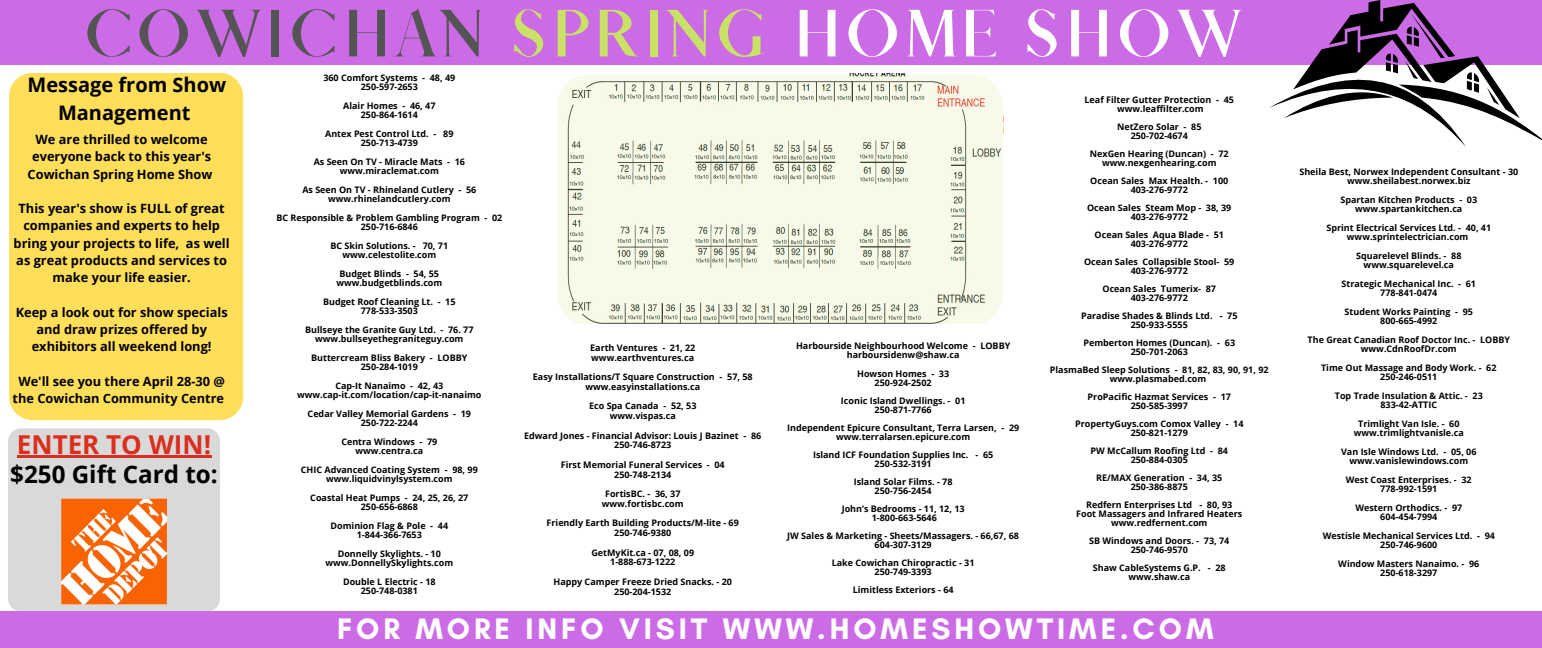
<style>
.page{position:relative;width:1542px;height:648px;background:#fff}
.page>*{position:absolute;margin:0;border:0;box-sizing:border-box;transform-origin:0 0}
.t1{font:700 60px "Afrah";letter-spacing:.085em;color:#545454}
.t2{font:700 30.2px "Glacial Indifference";letter-spacing:.13em;color:#fff}
.t3{font:700 26px "Open Sans";color:#db2e1d}
.t4{font:700 24.2px "Open Sans";color:#000}
.t5{font:700 20px/27.8px "Open Sans";color:#000;text-align:center}
.t6{font:700 12.8px/17.3px "Open Sans";color:#000;text-align:center}
.t7{font:700 9px/9.3px "Open Sans";color:#000;text-align:center}
.s1{color:#c9e265}
.s2{color:#fff}
</style>
<div class="page">
<div style="left:8px;top:428px;width:211px;height:183px;background:#d9d9d9;border-radius:13px"></div>
<div style="left:0;top:611px;width:1542px;height:37px;background:#cb6ce6"></div>
<div style="left:0;top:0;width:1542px;height:65px;background:#cb6ce6"></div>
<svg style="left:1269px;top:0;width:273px;height:147px"></svg>
<div style="left:9px;top:73px;width:234px;height:347px;background:#ffde59;border-radius:23px"></div>
<img style="left:61px;top:498px;width:105px;height:106px">
<svg style="left:557px;top:75px;width:446px;height:249px;background:#eaeddb"></svg>
<hr style="left:17px;top:455px;width:194px;height:2px;background:#db2e1d">
<h1 class="t1" style="left:85px;top:-4px;width:1159px">COWICHAN <span class="s1">SPRING</span> <span class="s2">HOME SHOW</span></h1>
<h3 class="t5" style="left:28px;top:70px;width:200px">Message from Show<br>Management</h3>
<h3 class="t6" style="left:28px;top:130px;width:186px">We are thrilled to welcome everyone back to this year's<br>Cowichan Spring Home Show</h3>
<h3 class="t6" style="left:14px;top:199px;width:218px">This year's show is FULL of great companies and experts to help bring your projects to life, as well as great products and services to make your life easier.</h3>
<h3 class="t6" style="left:16px;top:303px;width:214px">Keep a look out for show specials and draw prizes offered by exhibitors all weekend long!</h3>
<h3 class="t6" style="left:13px;top:372px;width:214px">We'll see you there April 28-30 @ the Cowichan Community Centre</h3>
<h3 class="t3" style="left:17px;top:426px;width:196px">ENTER TO WIN!</h3>
<h3 class="t4" style="left:10px;top:458px;width:209px">$250 Gift Card to:</h3>
<p class="t7" style="left:323px;top:73px;width:133px">360 Comfort Systems - 48, 49<br>250-597-2653</p>
<p class="t7" style="left:343px;top:101px;width:94px">Alair Homes - 46, 47<br>250-864-1614</p>
<p class="t7" style="left:325px;top:129px;width:130px">Antex Pest Control Ltd. - 89<br>250-713-4739</p>
<p class="t7" style="left:314px;top:157px;width:153px">As Seen On TV - Miracle Mats - 16 www.miraclemat.com</p>
<p class="t7" style="left:302px;top:185px;width:176px">As Seen On TV - Rhineland Cutlery - 56 www.rhinelandcutlery.com</p>
<p class="t7" style="left:276px;top:213px;width:227px">BC Responsible &amp; Problem Gambling Program - 02<br>250-716-6846</p>
<p class="t7" style="left:331px;top:241px;width:119px">BC Skin Solutions. - 70, 71 www.celestolite.com</p>
<p class="t7" style="left:336px;top:269px;width:108px">Budget Blinds - 54, 55 www.budgetblinds.com</p>
<p class="t7" style="left:323px;top:297px;width:134px">Budget Roof Cleaning Lt. - 15<br>778-533-3503</p>
<p class="t7" style="left:305px;top:325px;width:170px">Bullseye the Granite Guy Ltd. - 76. 77 www.bullseyethegraniteguy.com</p>
<p class="t7" style="left:311px;top:353px;width:158px">Buttercream Bliss Bakery - LOBBY<br>250-284-1019</p>
<p class="t7" style="left:297px;top:381px;width:186px">Cap-It Nanaimo - 42, 43 www.cap-it.com/location/cap-it-nanaimo</p>
<p class="t7" style="left:308px;top:409px;width:165px">Cedar Valley Memorial Gardens - 19<br>250-722-2244</p>
<p class="t7" style="left:341px;top:437px;width:97px">Centra Windows - 79 www.centra.ca</p>
<p class="t7" style="left:301px;top:465px;width:178px">CHIC Advanced Coating System - 98, 99 www.liquidvinylsystem.com</p>
<p class="t7" style="left:310px;top:493px;width:160px">Coastal Heat Pumps - 24, 25, 26, 27<br>250-656-6868</p>
<p class="t7" style="left:331px;top:521px;width:119px">Dominion Flag &amp; Pole - 44<br>1-844-366-7653</p>
<p class="t7" style="left:326px;top:549px;width:129px">Donnelly Skylights. - 10 www.DonnellySkylights.com</p>
<p class="t7" style="left:343px;top:577px;width:94px">Double L Electric - 18<br>250-748-0381</p>
<p class="t7" style="left:590px;top:343px;width:107px;line-height:9.8px;text-align:left">Earth Ventures - 21, 22 www.earthventures.ca</p>
<p class="t7" style="left:533px;top:372px;width:221px;line-height:9.8px">Easy Installations/T Square Construction - 57, 58 www.easyinstallations.ca</p>
<p class="t7" style="left:589px;top:401px;width:109px;line-height:9.8px">Eco Spa Canada - 52, 53 www.vispas.ca</p>
<p class="t7" style="left:524px;top:430px;width:239px;line-height:9.8px">Edward Jones - Financial Advisor: Louis J Bazinet - 86<br>250-746-8723</p>
<p class="t7" style="left:561px;top:460px;width:165px;line-height:9.8px">First Memorial Funeral Services - 04<br>250-748-2134</p>
<p class="t7" style="left:602px;top:489px;width:83px;line-height:9.8px">FortisBC. - 36, 37 www.fortisbc.com</p>
<p class="t7" style="left:547px;top:518px;width:194px;line-height:9.8px">Friendly Earth Building Products/M-lite - 69<br>250-746-9380</p>
<p class="t7" style="left:591px;top:547px;width:104px;line-height:9.8px">GetMyKit.ca - 07, 08, 09<br>1-888-673-1222</p>
<p class="t7" style="left:554px;top:577px;width:180px;line-height:9.8px">Happy Camper Freeze Dried Snacks. - 20<br>250-204-1532</p>
<p class="t7" style="left:796px;top:342px;width:216px;line-height:9px">Harbourside Neighbourhood Welcome - LOBBY harboursidenw@shaw.ca</p>
<p class="t7" style="left:857px;top:369px;width:94px;line-height:9px">Howson Homes - 33<br>250-924-2502</p>
<p class="t7" style="left:841px;top:396px;width:126px;line-height:9px">Iconic Island Dwellings. - 01<br>250-871-7766</p>
<p class="t7" style="left:787px;top:423px;width:234px;line-height:9px">Independent Epicure Consultant, Terra Larsen, - 29 www.terralarsen.epicure.com</p>
<p class="t7" style="left:813px;top:450px;width:182px;line-height:9px">Island ICF Foundation Supplies Inc. - 65<br>250-532-3191</p>
<p class="t7" style="left:854px;top:477px;width:100px;line-height:9px">Island Solar Films. - 78<br>250-756-2454</p>
<p class="t7" style="left:842px;top:504px;width:124px;line-height:9px">John’s Bedrooms - 11, 12, 13<br>1-800-663-5646</p>
<p class="t7" style="left:787px;top:531px;width:233px;line-height:9px">JW Sales &amp; Marketing - Sheets/Massagers. - 66,67, 68<br>604-307-3129</p>
<p class="t7" style="left:832px;top:558px;width:144px;line-height:9px">Lake Cowichan Chiropractic - 31<br>250-749-3393</p>
<p class="t7" style="left:853px;top:584px;width:102px">Limitless Exteriors - 64</p>
<p class="t7" style="left:1085px;top:95px;width:151px;line-height:9px">Leaf Filter Gutter Protection - 45 www.leaffilter.com</p>
<p class="t7" style="left:1117px;top:122px;width:86px;line-height:9px">NetZero Solar - 85<br>250-702-4674</p>
<p class="t7" style="left:1090px;top:149px;width:140px;line-height:9px">NexGen Hearing (Duncan) - 72 www.nexgenhearing.com</p>
<p class="t7" style="left:1090px;top:176px;width:139px;line-height:9px">Ocean Sales Max Health. - 100<br>403-276-9772</p>
<p class="t7" style="left:1087px;top:203px;width:146px;line-height:9px">Ocean Sales Steam Mop - 38, 39<br>403-276-9772</p>
<p class="t7" style="left:1095px;top:230px;width:131px;line-height:9px">Ocean Sales Aqua Blade - 51<br>403-276-9772</p>
<p class="t7" style="left:1084px;top:257px;width:152px;line-height:9px">Ocean Sales Collapsible Stool- 59<br>403-276-9772</p>
<p class="t7" style="left:1103px;top:284px;width:115px;line-height:9px">Ocean Sales Tumerix- 87<br>403-276-9772</p>
<p class="t7" style="left:1081px;top:311px;width:158px;line-height:9px">Paradise Shades &amp; Blinds Ltd. - 75<br>250-933-5555</p>
<p class="t7" style="left:1083px;top:338px;width:153px;line-height:9px">Pemberton Homes (Duncan). - 63<br>250-701-2063</p>
<p class="t7" style="left:1050px;top:365px;width:220px;line-height:9px">PlasmaBed Sleep Solutions - 81, 82, 83, 90, 91, 92 www.plasmabed.com</p>
<p class="t7" style="left:1088px;top:392px;width:145px;line-height:9px">ProPacific Hazmat Services - 17<br>250-585-3997</p>
<p class="t7" style="left:1075px;top:419px;width:170px;line-height:9px">PropertyGuys.com Comox Valley - 14<br>250-821-1279</p>
<p class="t7" style="left:1091px;top:446px;width:139px;line-height:9px">PW McCallum Roofing Ltd - 84<br>250-884-0305</p>
<p class="t7" style="left:1096px;top:473px;width:128px;line-height:9px">RE/MAX Generation - 34, 35<br>250-386-8875</p>
<p class="t7" style="left:1076px;top:500px;width:167px;line-height:9px">Redfern Enterprises Ltd - 80, 93<br>Foot Massagers and Infrared Heaters www.redfernent.com</p>
<p class="t7" style="left:1089px;top:536px;width:142px;line-height:9px">SB Windows and Doors. - 73, 74<br>250-746-9570</p>
<p class="t7" style="left:1093px;top:563px;width:134px;line-height:9px">Shaw CableSystems G.P. - 28 www.shaw.ca</p>
<h2 class="t2" style="left:337px;top:610px;width:878px">FOR MORE INFO VISIT WWW.HOMESHOWTIME.COM</h2>
<p class="t7" style="left:1299px;top:167px;width:220px">Sheila Best, Norwex Independent Consultant - 30 www.sheilabest.norwex.biz</p>
<p class="t7" style="left:1340px;top:195px;width:138px">Spartan Kitchen Products - 03 www.spartankitchen.ca</p>
<p class="t7" style="left:1326px;top:223px;width:166px">Sprint Electrical Services Ltd. - 40, 41 www.sprintelectrician.com</p>
<p class="t7" style="left:1356px;top:251px;width:107px">Squarelevel Blinds. - 88 www.squarelevel.ca</p>
<p class="t7" style="left:1342px;top:279px;width:136px">Strategic Mechanical Inc. - 61<br>778-841-0474</p>
<p class="t7" style="left:1345px;top:307px;width:130px">Student Works Painting - 95<br>800-665-4992</p>
<p class="t7" style="left:1308px;top:335px;width:204px">The Great Canadian Roof Doctor Inc. - LOBBY www.CdnRoofDr.com</p>
<p class="t7" style="left:1321px;top:363px;width:177px">Time Out Massage and Body Work. - 62<br>250-246-0511</p>
<p class="t7" style="left:1335px;top:391px;width:149px">Top Trade Insulation &amp; Attic. - 23<br>833-42-ATTIC</p>
<p class="t7" style="left:1354px;top:419px;width:111px">Trimlight Van Isle. - 60 www.trimlightvanisle.ca</p>
<p class="t7" style="left:1341px;top:447px;width:137px">Van Isle Windows Ltd. - 05, 06 www.vanislewindows.com</p>
<p class="t7" style="left:1346px;top:475px;width:127px">West Coast Enterprises. - 32<br>778-992-1591</p>
<p class="t7" style="left:1355px;top:503px;width:108px">Western Orthodics. - 97<br>604-454-7994</p>
<p class="t7" style="left:1323px;top:531px;width:174px">Westisle Mechanical Services Ltd. - 94<br>250-746-9600</p>
<p class="t7" style="left:1338px;top:559px;width:143px">Window Masters Nanaimo. - 96<br>250-618-3297</p>
</div>
